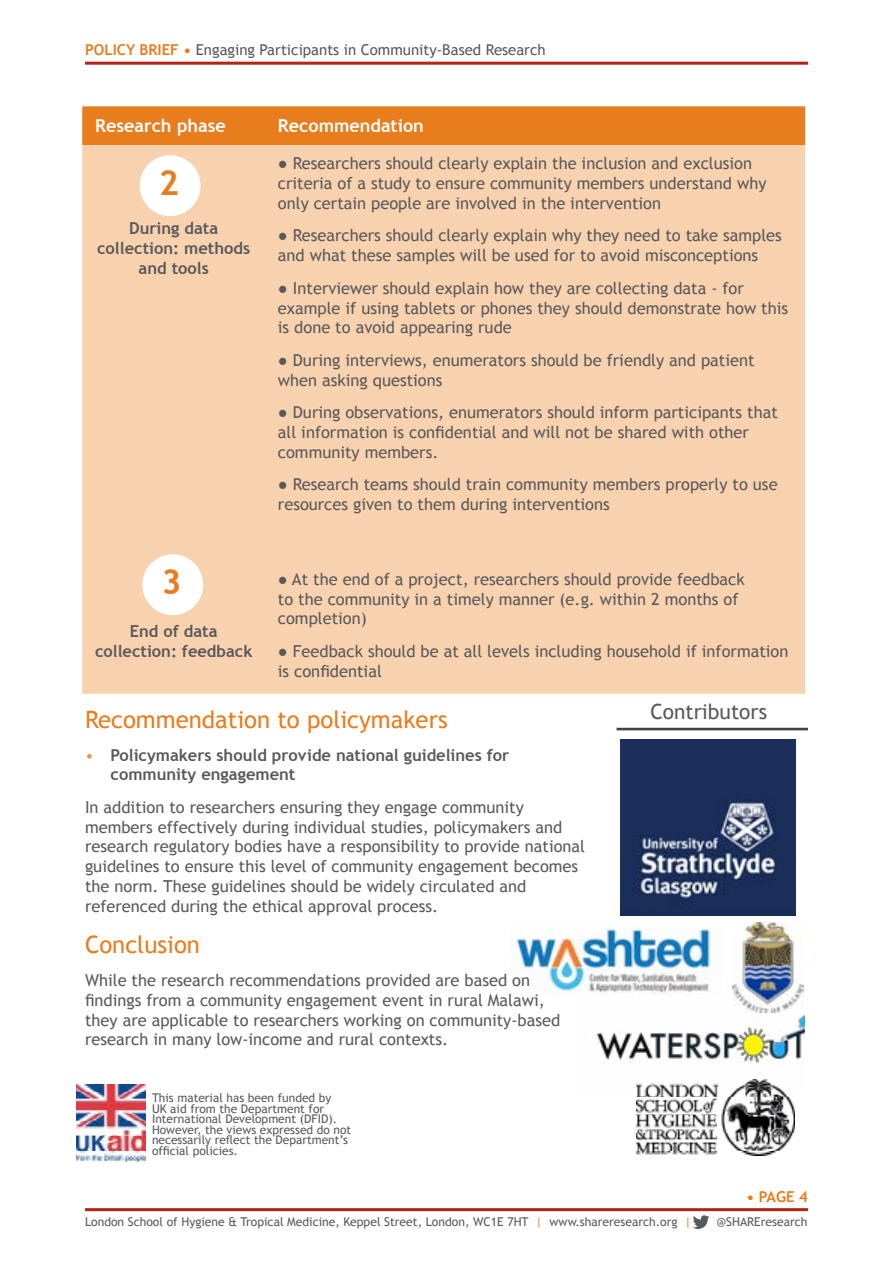
<style>
.page{position:relative;width:893px;height:1263px;background:#fff}
.page>*{position:absolute;margin:0;border:0;box-sizing:border-box;transform-origin:0 0}
.t1{font:700 34.5px "Trebuchet MS";color:#e87d1e}
.t2{font:24px "Trebuchet MS";color:#e87d1e}
.t3{font:21px "Trebuchet MS";color:#58595b}
.t4{font:700 18px "Trebuchet MS";color:#fff}
.t5{font:16.5px/19.8px "Trebuchet MS";color:#58595b}
.t6{font:700 16.5px/19.8px "Trebuchet MS";color:#58595b;text-align:center}
.t7{font:15px "Trebuchet MS";color:#58595b}
.t8{font:700 15px "Trebuchet MS";color:#e87d1e}
.t9{font:12.15px "Trebuchet MS";color:#58595b}
.t10{font:12px/10.5px "Trebuchet MS";color:#58595b}
.s1{font-weight:700;color:#e87d1e}
.s2{font-weight:400;color:#ed9345}
.s3{color:#e87d1e}
</style>
<div class="page">
<hr style="left:85px;top:62px;width:723px;height:3px;background:#b32317">
<svg style="left:693px;top:1215px;width:16px;height:14px"></svg>
<hr style="left:85px;top:1208px;width:723px;height:3px;background:#b32317">
<img style="left:77px;top:1085px;width:69px;height:76px">
<hr style="left:617px;top:728px;width:191px;height:2px;background:#414042">
<img style="left:732px;top:923px;width:72px;height:71px">
<img style="left:636px;top:1093px;width:158px;height:62px">
<img style="left:594px;top:994px;width:211px;height:99px">
<img style="left:510px;top:926px;width:205px;height:68px">
<img style="left:621px;top:740px;width:175px;height:175px">
<div style="left:82px;top:106px;width:723px;height:39px;background:#e87d1e"></div>
<div style="left:82px;top:145px;width:723px;height:549px;background:#f8d1ae"></div>
<div style="left:140px;top:155px;width:61px;height:61px;background:#fff;border-radius:50%"></div>
<div style="left:142px;top:554px;width:61px;height:61px;background:#fff;border-radius:50%"></div>
<p class="t7" style="left:85px;top:41px;width:462px"><span class="s1">POLICY BRIEF •</span> Engaging Participants in Community-Based Research</p>
<p class="t4" style="left:95px;top:115px;width:132px">Research phase</p>
<p class="t4" style="left:278px;top:115px;width:147px">Recommendation</p>
<h1 class="t1" style="left:159px;top:162px;width:22px">2</h1>
<p class="t6" style="left:97px;top:219px;width:155px">During data collection: methods and tools</p>
<h1 class="t1" style="left:161px;top:561px;width:22px">3</h1>
<p class="t6" style="left:95px;top:621px;width:159px">End of data collection: feedback</p>
<p class="t5" style="left:278px;top:154px;width:490px">● Researchers should clearly explain the inclusion and exclusion criteria of a study to ensure community members understand why only certain people are involved in the intervention</p>
<p class="t5" style="left:278px;top:226px;width:505px">● Researchers should clearly explain why they need to take samples and what these samples will be used for to avoid misconceptions</p>
<p class="t5" style="left:278px;top:278px;width:512px">● Interviewer should explain how they are collecting data - for example if using tablets or phones they should demonstrate how this is done to avoid appearing rude</p>
<p class="t5" style="left:278px;top:350px;width:478px">● During interviews, enumerators should be friendly and patient when asking questions</p>
<p class="t5" style="left:278px;top:403px;width:501px">● During observations, enumerators should inform participants that all information is confidential and will not be shared with other community members.</p>
<p class="t5" style="left:278px;top:475px;width:501px">● Research teams should train community members properly to use resources given to them during interventions</p>
<p class="t5" style="left:278px;top:569px;width:468px">● At the end of a project, researchers should provide feedback to the community in a timely manner (e.g. within 2 months of completion)</p>
<p class="t5" style="left:278px;top:641px;width:512px">● Feedback should be at all levels including household if information is confidential</p>
<h2 class="t2" style="left:85px;top:705px;width:364px">Recommendation to policymakers</h2>
<p class="t6" style="left:111px;top:745px;width:400px;text-align:left;text-indent:-26px"><span class="s2">•</span> Policymakers should provide national guidelines for community engagement</p>
<p class="t5" style="left:85px;top:797px;width:502px">In addition to researchers ensuring they engage community members effectively during individual studies, policymakers and research regulatory bodies have a responsibility to provide national guidelines to ensure this level of community engagement becomes the norm. These guidelines should be widely circulated and referenced during the ethical approval process.</p>
<h2 class="t2" style="left:85px;top:931px;width:116px">Conclusion</h2>
<p class="t5" style="left:85px;top:970px;width:477px">While the research recommendations provided are based on findings from a community engagement event in rural Malawi, they are applicable to researchers working on community-based research in many low-income and rural contexts.</p>
<p class="t10" style="left:152px;top:1093px;width:201px">This material has been funded by<br>UK aid from the Department for<br>International Development (DFID).<br>However, the views expressed do not necessarily reflect the Department’s official policies.</p>
<p class="t3" style="left:650px;top:699px;width:118px">Contributors</p>
<p class="t8" style="left:746px;top:1187px;width:63px">• PAGE 4</p>
<p class="t9" style="left:85px;top:1214px;width:608px">London School of Hygiene &amp; Tropical Medicine, Keppel Street, London, WC1E 7HT <span class="s3">|</span> www.shareresearch.org <span class="s3">|</span></p>
<p class="t9" style="left:717px;top:1214px;width:92px">@SHAREresearch</p>
</div>
